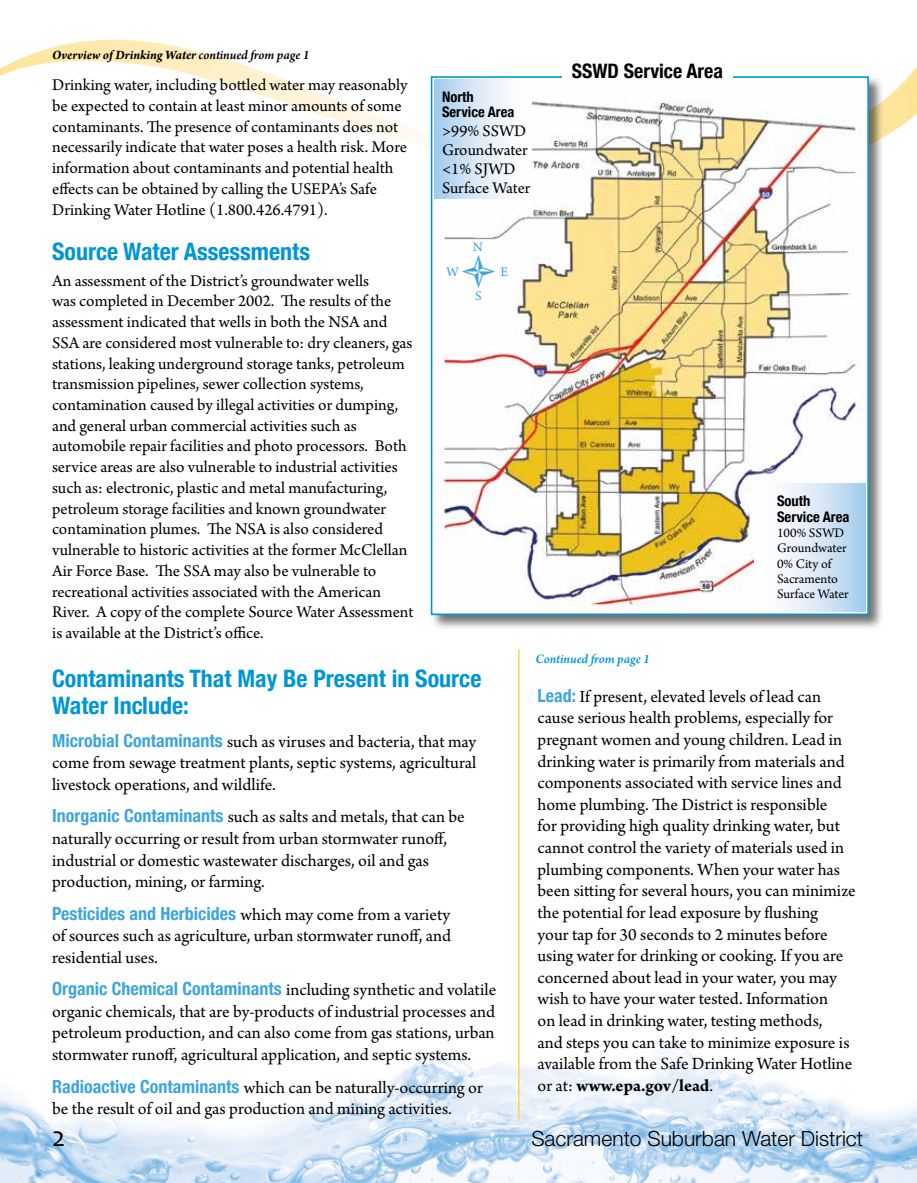
<style>
.page{position:relative;width:917px;height:1183px;background:#fff}
.page>*{position:absolute;margin:0;border:0;box-sizing:border-box;transform-origin:0 0}
.t1{font:28.5px "Candara";color:#000}
.t2{font:700 condensed 24px/27px "Helvetica Neue";color:#0096d6}
.t3{font:300 21px "Helvetica Neue";color:#000}
.t4{font:700 condensed 19.95px "Helvetica Neue";color:#000}
.t5{font:18px/21.6px "Arno Pro";color:#000}
.t6{font:17.25px/20.7px "Arno Pro";color:#000}
.t7{font:16.95px/18.9px "Arno Pro";color:#000}
.t8{font:700 condensed 14.55px/15.3px "Helvetica Neue";color:#000}
.t9{font:13.8px/15.3px "Arno Pro";letter-spacing:-.005em;color:#000}
.t10{font:13.8px "Arno Pro";color:#3da5dd}
.t11{font:italic 700 13.5px "Arno Pro";color:#000}
.t12{font:italic 600 13.5px "Arno Pro";letter-spacing:-.005em;color:#0096d6}
.s1{font-weight:600}
.s2{font-family:"Helvetica Neue";font-weight:700;font-stretch:condensed;color:#3da5dd}
.s3{font-weight:700}
</style>
<div class="page">
<svg style="left:0;top:39px;width:916px;height:108px"></svg>
<img style="left:0;top:934px;width:916px;height:248px">
<hr style="left:518px;top:649px;width:1px;height:471px;background:#ffd24f">
<div style="left:429px;top:75px;width:454px;height:555px;background:#000;opacity:.55"></div>
<img style="left:433px;top:79px;width:432px;height:533px">
<div style="left:430px;top:76px;width:438px;height:539px;border:2px solid #0096d6"></div>
<div style="left:562px;top:58px;width:170px;height:27px;background:#fff"></div>
<div style="left:434px;top:80px;width:97px;height:119px;background:linear-gradient(to right,#aaceed,#fff)"></div>
<div style="left:754px;top:484px;width:111px;height:128px;background:linear-gradient(to right,#fff,#aed0ee)"></div>
<svg style="left:461px;top:254px;width:34px;height:34px"></svg>
<p class="t11" style="left:52px;top:47px;width:259px">Overview of Drinking Water <span class="s1">continued from page 1</span></p>
<p class="t4" style="left:571px;top:54px;width:152px">SSWD Service Area</p>
<p class="t6" style="left:52px;top:76px;width:357px">Drinking water, including bottled water may reasonably be expected to contain at least minor amounts of some contaminants. The presence of contaminants does not necessarily indicate that water poses a health risk. More information about contaminants and potential health effects can be obtained by calling the USEPA’s Safe Drinking Water Hotline (1.800.426.4791).</p>
<h2 class="t2" style="left:52px;top:236px;width:259px">Source Water Assessments</h2>
<p class="t6" style="left:52px;top:271px;width:363px">An assessment of the District’s groundwater wells<br>was completed in December 2002. The results of the assessment indicated that wells in both the NSA and SSA are considered most vulnerable to: dry cleaners, gas stations, leaking underground storage tanks, petroleum transmission pipelines, sewer collection systems, contamination caused by illegal activities or dumping, and general urban commercial activities such as automobile repair facilities and photo processors. Both service areas are also vulnerable to industrial activities such as: electronic, plastic and metal manufacturing, petroleum storage facilities and known groundwater contamination plumes. The NSA is also considered vulnerable to historic activities at the former McClellan Air Force Base. The SSA may also be vulnerable to recreational activities associated with the American River. A copy of the complete Source Water Assessment is available at the District’s office.</p>
<h2 class="t2" style="left:52px;top:663px;width:430px">Contaminants That May Be Present in Source<br>Water Include:</h2>
<p class="t5" style="left:52px;top:731px;width:425px;text-align:justify"><span class="s2">Microbial Contaminants</span> such as viruses and bacteria, that may come from sewage treatment plants, septic systems, agricultural livestock operations, and wildlife.</p>
<p class="t5" style="left:52px;top:806px;width:414px"><span class="s2">Inorganic Contaminants</span> such as salts and metals, that can be naturally occurring or result from urban stormwater runoff, industrial or domestic wastewater discharges, oil and gas production, mining, or farming.</p>
<p class="t5" style="left:52px;top:904px;width:400px;text-align:justify"><span class="s2">Pesticides and Herbicides</span> which may come from a variety of sources such as agriculture, urban stormwater runoff, and residential uses.</p>
<p class="t5" style="left:52px;top:979px;width:445px;text-align:justify"><span class="s2">Organic Chemical Contaminants</span> including synthetic and volatile organic chemicals, that are by-products of industrial processes and petroleum production, and can also come from gas stations, urban stormwater runoff, agricultural application, and septic systems.</p>
<p class="t5" style="left:52px;top:1076px;width:432px"><span class="s2">Radioactive Contaminants</span> which can be naturally-occurring or be the result of oil and gas production and mining activities.</p>
<p class="t8" style="left:442px;top:88px;width:74px">North<br>Service Area</p>
<p class="t7" style="left:442px;top:122px;width:90px">&gt;99% SSWD<br>Groundwater &lt;1% SJWD<br>Surface Water</p>
<p class="t10" style="left:472px;top:239px;width:12px">N</p>
<p class="t10" style="left:446px;top:264px;width:14px">W</p>
<p class="t10" style="left:500px;top:264px;width:9px">E</p>
<p class="t10" style="left:475px;top:288px;width:8px">S</p>
<p class="t8" style="left:776px;top:492px;width:74px">South<br>Service Area</p>
<p class="t9" style="left:776px;top:526px;width:73px">100% SSWD<br>Groundwater<br>0% City of<br>Sacramento<br>Surface Water</p>
<p class="t12" style="left:535px;top:650px;width:116px">Continued from page 1</p>
<p class="t5" style="left:537px;top:686px;width:319px"><span class="s2">Lead:</span> If present, elevated levels of lead can cause serious health problems, especially for pregnant women and young children. Lead in drinking water is primarily from materials and components associated with service lines and home plumbing. The District is responsible<br>for providing high quality drinking water, but cannot control the variety of materials used in plumbing components. When your water has been sitting for several hours, you can minimize the potential for lead exposure by flushing<br>your tap for 30 seconds to 2 minutes before using water for drinking or cooking. If you are concerned about lead in your water, you may wish to have your water tested. Information<br>on lead in drinking water, testing methods,<br>and steps you can take to minimize exposure is available from the Safe Drinking Water Hotline or at: <span class="s3">www.epa.gov/lead</span>.</p>
<h1 class="t1" style="left:52px;top:1118px;width:15px">2</h1>
<p class="t3" style="left:531px;top:1121px;width:333px">Sacramento Suburban Water District</p>
</div>
